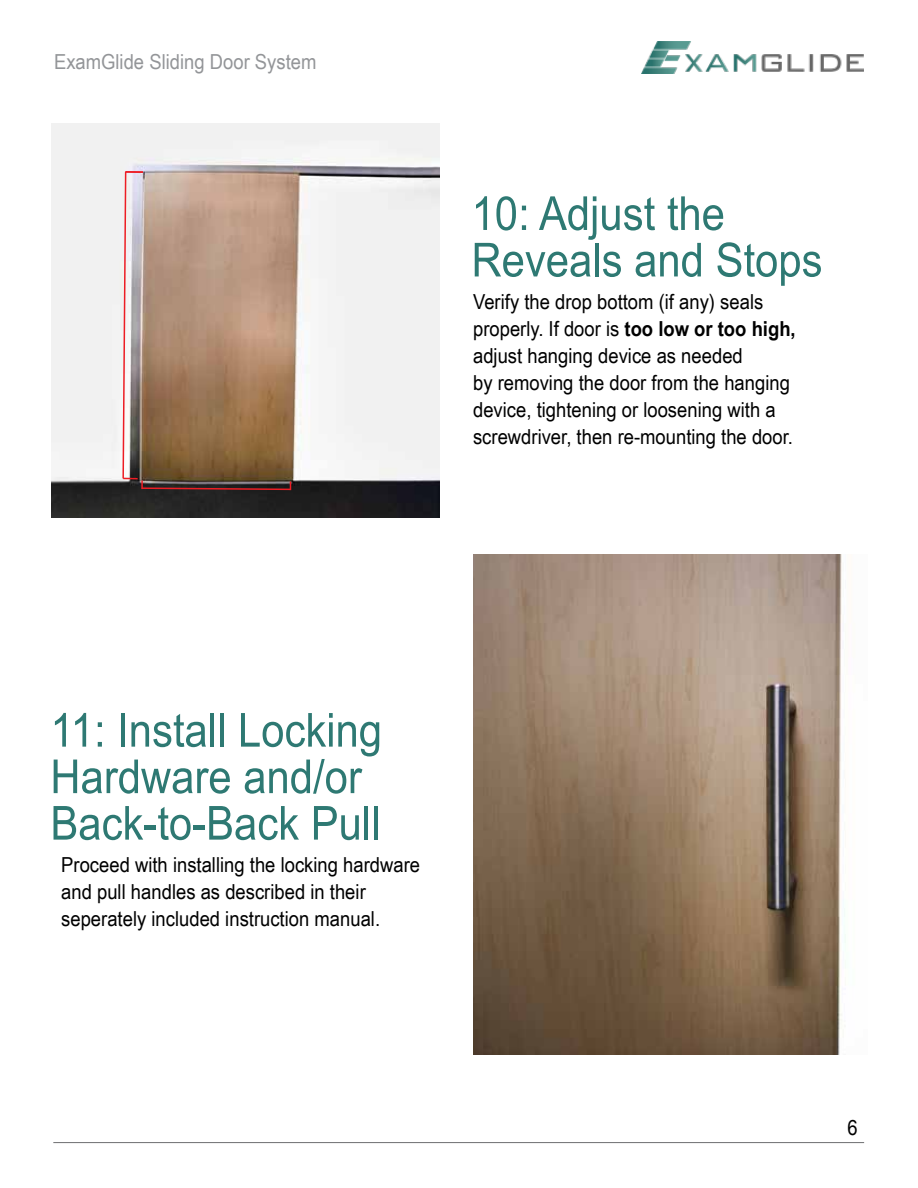
<style>
.page{position:relative;width:918px;height:1188px;background:#fff}
.page>*{position:absolute;margin:0;border:0;box-sizing:border-box;transform-origin:0 0}
.t1{font:46.95px/46.5px "Arial Narrow";color:#2e7973;scale:1.09 1}
.t2{font:20.7px/27px "Arial Narrow";color:#000;scale:1.09 1}
.t3{font:20.7px "Arial Narrow";color:#939598;scale:1.09 1}
.s1{font-weight:700}
</style>
<div class="page">
<hr style="left:53px;top:1142px;width:811px;height:1px;background:#6d6e71">
<img style="left:642px;top:42px;width:222px;height:32px">
<img style="left:51px;top:123px;width:389px;height:395px">
<img style="left:474px;top:554px;width:372px;height:501px">
<svg style="left:122px;top:170px;width:170px;height:321px;background:#aa8973"></svg>
<p class="t3" style="left:54px;top:47px;width:242px">ExamGlide Sliding Door System</p>
<h1 class="t1" style="left:472px;top:188px;width:324px">10: Adjust the<br>Reveals and Stops</h1>
<p class="t2" style="left:473px;top:287px;width:298px">Verify the drop bottom (if any) seals properly. If door is <span class="s1">too low or too high, </span>adjust hanging device as needed<br>by removing the door from the hanging device, tightening or loosening with a screwdriver, then re-mounting the door.</p>
<h1 class="t1" style="left:50px;top:705px;width:306px">11: Install Locking<br>Hardware and/or<br>Back-to-Back Pull</h1>
<p class="t2" style="left:61px;top:851px;width:331px">Proceed with installing the locking hardware and pull handles as described in their seperately included instruction manual.</p>
<p class="t2" style="left:847px;top:1114px;width:11px">6</p>
</div>
